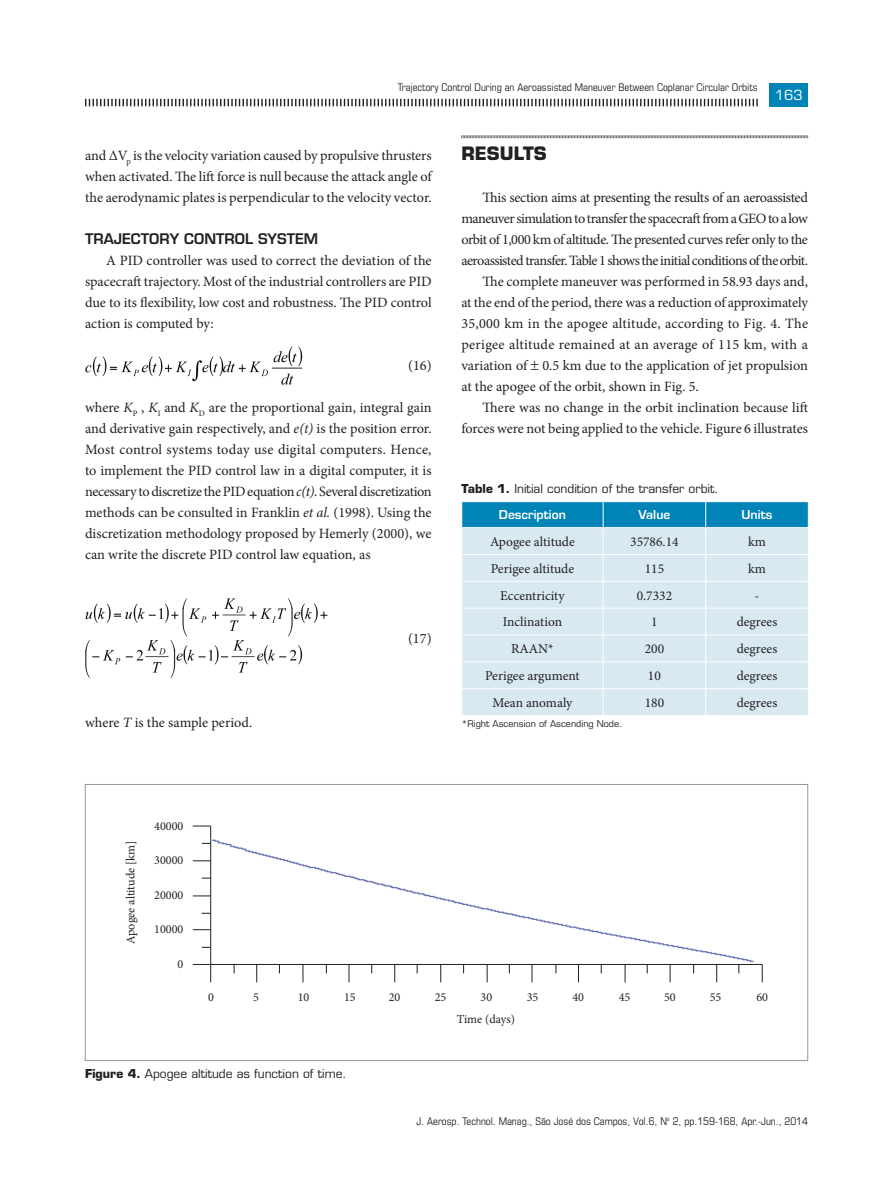
<style>
.page{position:relative;width:893px;height:1191px;background:#fff}
.page>*{position:absolute;margin:0;border:0;box-sizing:border-box;transform-origin:0 0}
.z18_sub__1{font:700 18px "Eurostile LT Std";color:#231f20}
.z13_texto{font:14.25px/21px "Minion Pro";letter-spacing:-.005em;color:#231f20;text-align:justify}
.z19_sub__2{font:600 14.25px "Eurostile LT Std";color:#231f20}
.z23_tabelas_txt{font:13.5px "Minion Pro";color:#231f20}
.t1{font:13.5px "Eurostile LT Std";color:#fff}
.t2{font:12.15px "Minion Pro";color:#231f20}
.z22_figuras_tabelas{font:12px "Eurostile LT Std";color:#231f20}
.z24_tabelas_cab{font:600 12px "Eurostile LT Std";color:#fff}
.t3{font:condensed 10.5px "Eurostile LT Std";color:#231f20}
.z25_figuras_tabelas{font:9px "Eurostile LT Std";color:#231f20}
.s1{font-style:italic}
.s2{font-weight:700}
</style>
<div class="page">
<svg style="left:85px;top:99px;width:673px;height:7px"></svg>
<div style="left:770px;top:83px;width:38px;height:23px;background:#0083b6"></div>
<img style="left:85px;top:347px;width:218px;height:37px">
<img style="left:85px;top:599px;width:243px;height:79px">
<svg style="left:461px;top:135px;width:347px;height:4px"></svg>
<svg style="left:461px;top:501px;width:348px;height:214px;background:#c1deea"></svg>
<svg style="left:210px;top:826px;width:552px;height:139px"></svg>
<svg style="left:193px;top:825px;width:18px;height:1px"></svg>
<svg style="left:193px;top:860px;width:18px;height:1px"></svg>
<svg style="left:193px;top:895px;width:18px;height:1px"></svg>
<svg style="left:193px;top:929px;width:18px;height:1px"></svg>
<svg style="left:193px;top:964px;width:18px;height:18px"></svg>
<svg style="left:256px;top:964px;width:1px;height:18px"></svg>
<svg style="left:303px;top:964px;width:1px;height:18px"></svg>
<svg style="left:349px;top:964px;width:1px;height:18px"></svg>
<svg style="left:394px;top:964px;width:1px;height:18px"></svg>
<svg style="left:440px;top:964px;width:1px;height:18px"></svg>
<svg style="left:487px;top:964px;width:1px;height:18px"></svg>
<svg style="left:532px;top:964px;width:1px;height:18px"></svg>
<svg style="left:578px;top:964px;width:1px;height:18px"></svg>
<svg style="left:625px;top:964px;width:1px;height:18px"></svg>
<svg style="left:670px;top:964px;width:1px;height:18px"></svg>
<svg style="left:716px;top:964px;width:1px;height:18px"></svg>
<svg style="left:762px;top:964px;width:1px;height:18px"></svg>
<p class="t3" style="left:398px;top:81px;width:361px">Trajectory Control During an Aeroassisted Maneuver Between Coplanar Circular Orbits</p>
<p class="t1" style="left:775px;top:86px;width:29px">163</p>
<p class="z13_texto" style="left:85px;top:144px;width:348px">and ΔV<sub>p</sub> is the velocity variation caused by propulsive thrusters when activated. The lift force is null because the attack angle of the aerodynamic plates is perpendicular to the velocity vector.</p>
<p class="z19_sub__2" style="left:85px;top:229px;width:235px">TRAJECTORY CONTROL SYSTEM</p>
<p class="z13_texto" style="left:85px;top:249px;width:348px;text-indent:21px">A PID controller was used to correct the deviation of the spacecraft trajectory. Most of the industrial controllers are PID due to its flexibility, low cost and robustness. The PID control action is computed by:</p>
<p class="z13_texto" style="left:408px;top:354px;width:25px">(16)</p>
<p class="z13_texto" style="left:85px;top:396px;width:348px">where <span class="s1">K</span><sub>P</sub> , <span class="s1">K</span><sub>I</sub> and <span class="s1">K</span><sub>D</sub> are the proportional gain, integral gain and derivative gain respectively, and <span class="s1">e(t)</span> is the position error.<br>Most control systems today use digital computers. Hence, to implement the PID control law in a digital computer, it is necessary to discretize the PID equation <span class="s1">c(t)</span>. Several discretization methods can be consulted in Franklin <span class="s1">et al.</span> (1998). Using the discretization methodology proposed by Hemerly (2000), we can write the discrete PID control law equation, as</p>
<p class="z13_texto" style="left:85px;top:711px;width:169px">where <span class="s1">T</span> is the sample period.</p>
<p class="z13_texto" style="left:408px;top:627px;width:25px">(17)</p>
<p class="z18_sub__1" style="left:461px;top:142px;width:87px">RESULTS</p>
<p class="z13_texto" style="left:461px;top:186px;width:348px;text-indent:21px">This section aims at presenting the results of an aeroassisted maneuver simulation to transfer the spacecraft from a GEO to a low orbit of 1,000 km of altitude. The presented curves refer only to the aeroassisted transfer. Table 1 shows the initial conditions of the orbit.</p>
<p class="z13_texto" style="left:461px;top:270px;width:348px;text-indent:21px">The complete maneuver was performed in 58.93 days and, at the end of the period, there was a reduction of approximately 35,000 km in the apogee altitude, according to Fig. 4. The perigee altitude remained at an average of 115 km, with a variation of 0.5 km due to the application of jet propulsion at the apogee of the orbit, shown in Fig. 5.</p>
<p class="z13_texto" style="left:461px;top:396px;width:348px;text-align:right">There was no change in the orbit inclination because lift forces were not being applied to the vehicle. Figure 6 illustrates</p>
<p class="z22_figuras_tabelas" style="left:461px;top:481px;width:259px"><span class="s2">Table 1.</span> Initial condition of the transfer orbit.</p>
<p class="z24_tabelas_cab" style="left:499px;top:507px;width:68px">Description</p>
<p class="z24_tabelas_cab" style="left:639px;top:507px;width:33px">Value</p>
<p class="z24_tabelas_cab" style="left:742px;top:507px;width:32px">Units</p>
<p class="z23_tabelas_txt" style="left:490px;top:532px;width:86px">Apogee altitude</p>
<p class="z23_tabelas_txt" style="left:630px;top:532px;width:50px">35786.14</p>
<p class="z23_tabelas_txt" style="left:748px;top:532px;width:19px">km</p>
<p class="z23_tabelas_txt" style="left:491px;top:559px;width:85px">Perigee altitude</p>
<p class="z23_tabelas_txt" style="left:645px;top:559px;width:21px">115</p>
<p class="z23_tabelas_txt" style="left:748px;top:559px;width:19px">km</p>
<p class="z23_tabelas_txt" style="left:500px;top:586px;width:66px">Eccentricity</p>
<p class="z23_tabelas_txt" style="left:637px;top:586px;width:37px">0.7332</p>
<p class="z23_tabelas_txt" style="left:755px;top:586px;width:6px">-</p>
<p class="z23_tabelas_txt" style="left:503px;top:613px;width:61px">Inclination</p>
<p class="z23_tabelas_txt" style="left:651px;top:613px;width:8px">1</p>
<p class="z23_tabelas_txt" style="left:737px;top:613px;width:42px">degrees</p>
<p class="z23_tabelas_txt" style="left:511px;top:640px;width:44px">RAAN*</p>
<p class="z23_tabelas_txt" style="left:645px;top:640px;width:21px">200</p>
<p class="z23_tabelas_txt" style="left:737px;top:640px;width:42px">degrees</p>
<p class="z23_tabelas_txt" style="left:485px;top:667px;width:96px">Perigee argument</p>
<p class="z23_tabelas_txt" style="left:648px;top:667px;width:14px">10</p>
<p class="z23_tabelas_txt" style="left:737px;top:667px;width:42px">degrees</p>
<p class="z23_tabelas_txt" style="left:492px;top:693px;width:82px">Mean anomaly</p>
<p class="z23_tabelas_txt" style="left:645px;top:693px;width:21px">180</p>
<p class="z23_tabelas_txt" style="left:737px;top:693px;width:42px">degrees</p>
<p class="z25_figuras_tabelas" style="left:461px;top:718px;width:162px">*Right Ascension of Ascending Node.</p>
<p class="t2" style="left:123px;top:944px;width:105px;rotate:-90deg">Apogee altitude [km]</p>
<p class="t2" style="left:154px;top:817px;width:31px">40000</p>
<p class="t2" style="left:154px;top:852px;width:31px">30000</p>
<p class="t2" style="left:154px;top:887px;width:31px">20000</p>
<p class="t2" style="left:154px;top:921px;width:31px">10000</p>
<p class="t2" style="left:178px;top:956px;width:7px">0</p>
<p class="t2" style="left:208px;top:989px;width:7px">0</p>
<p class="t2" style="left:253px;top:989px;width:7px">5</p>
<p class="t2" style="left:298px;top:989px;width:13px">10</p>
<p class="t2" style="left:344px;top:989px;width:13px">15</p>
<p class="t2" style="left:389px;top:989px;width:13px">20</p>
<p class="t2" style="left:435px;top:989px;width:13px">25</p>
<p class="t2" style="left:481px;top:989px;width:13px">30</p>
<p class="t2" style="left:527px;top:989px;width:13px">35</p>
<p class="t2" style="left:572px;top:989px;width:13px">40</p>
<p class="t2" style="left:619px;top:989px;width:13px">45</p>
<p class="t2" style="left:664px;top:989px;width:13px">50</p>
<p class="t2" style="left:710px;top:989px;width:13px">55</p>
<p class="t2" style="left:756px;top:989px;width:13px">60</p>
<p class="t2" style="left:457px;top:1010px;width:60px">Time (days)</p>
<p class="z22_figuras_tabelas" style="left:85px;top:1066px;width:263px"><span class="s2">Figure 4.</span> Apogee altitude as function of time.</p>
<p class="t3" style="left:416px;top:1114px;width:393px">J. Aerosp. Technol. Manag., São José dos Campos, Vol.6, N<sup>o</sup> 2, pp.159-168, Apr.-Jun., 2014</p>
</div>
